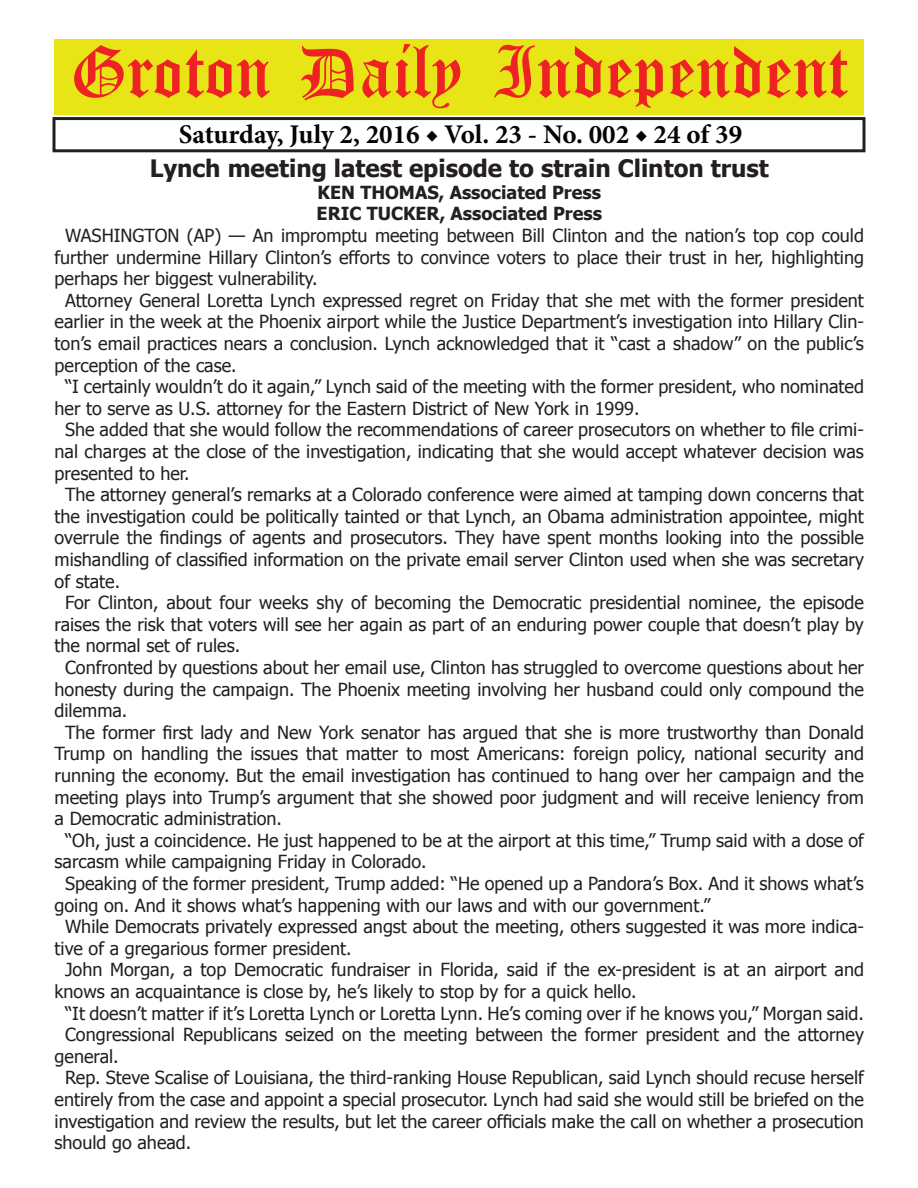
<style>
.page{position:relative;width:918px;height:1188px;background:#fff}
.page>*{position:absolute;margin:0;border:0;box-sizing:border-box;transform-origin:0 0}
.t1{font:54px "Old English Five";color:#ee2123}
.t2{font:700 27px "Minion Pro";color:#040503}
.t3{font:700 24px "Tahoma";color:#231f20}
.t4{font:18px "Tahoma";color:#231f20}
.t5{font:700 18px/21.6px "Tahoma";color:#231f20}
</style>
<div class="page">
<div style="left:52px;top:117px;width:814px;height:35px;border:3px solid #231f20"></div>
<div style="left:54px;top:40px;width:810px;height:75px;background:#e7e515"></div>
<h1 class="t1" style="left:70px;top:47px;width:779px">Groton Daily Independent</h1>
<h2 class="t2" style="left:179px;top:116px;width:565px">Saturday, July 2, 2016 ◆ Vol. 23 - No. 002 ◆ 24 of 39</h2>
<h3 class="t3" style="left:150px;top:152px;width:621px">Lynch meeting latest episode to strain Clinton trust</h3>
<p class="t5" style="left:317px;top:180px;width:287px">KEN THOMAS, Associated Press<br>ERIC TUCKER, Associated Press</p>
<p class="t4" style="left:65px;top:223px;width:800px">WASHINGTON (AP) — An impromptu meeting between Bill Clinton and the nation’s top cop could</p>
<p class="t4" style="left:55px;top:245px;width:811px">further undermine Hillary Clinton’s efforts to convince voters to place their trust in her, highlighting</p>
<p class="t4" style="left:55px;top:267px;width:265px">perhaps her biggest vulnerability.</p>
<p class="t4" style="left:65px;top:288px;width:800px">Attorney General Loretta Lynch expressed regret on Friday that she met with the former president</p>
<p class="t4" style="left:55px;top:310px;width:811px">earlier in the week at the Phoenix airport while the Justice Department’s investigation into Hillary Clin-</p>
<p class="t4" style="left:55px;top:331px;width:811px">ton’s email practices nears a conclusion. Lynch acknowledged that it “cast a shadow” on the public’s</p>
<p class="t4" style="left:55px;top:353px;width:184px">perception of the case.</p>
<p class="t4" style="left:65px;top:375px;width:800px">“I certainly wouldn’t do it again,” Lynch said of the meeting with the former president, who nominated</p>
<p class="t4" style="left:55px;top:396px;width:586px">her to serve as U.S. attorney for the Eastern District of New York in 1999.</p>
<p class="t4" style="left:65px;top:418px;width:800px">She added that she would follow the recommendations of career prosecutors on whether to file crimi-</p>
<p class="t4" style="left:55px;top:439px;width:811px">nal charges at the close of the investigation, indicating that she would accept whatever decision was</p>
<p class="t4" style="left:55px;top:461px;width:136px">presented to her.</p>
<p class="t4" style="left:65px;top:483px;width:800px">The attorney general’s remarks at a Colorado conference were aimed at tamping down concerns that</p>
<p class="t4" style="left:55px;top:504px;width:811px">the investigation could be politically tainted or that Lynch, an Obama administration appointee, might</p>
<p class="t4" style="left:55px;top:526px;width:811px">overrule the findings of agents and prosecutors. They have spent months looking into the possible</p>
<p class="t4" style="left:55px;top:547px;width:811px">mishandling of classified information on the private email server Clinton used when she was secretary</p>
<p class="t4" style="left:55px;top:569px;width:67px">of state.</p>
<p class="t4" style="left:65px;top:591px;width:800px">For Clinton, about four weeks shy of becoming the Democratic presidential nominee, the episode</p>
<p class="t4" style="left:55px;top:612px;width:811px">raises the risk that voters will see her again as part of an enduring power couple that doesn’t play by</p>
<p class="t4" style="left:55px;top:634px;width:187px">the normal set of rules.</p>
<p class="t4" style="left:65px;top:655px;width:800px">Confronted by questions about her email use, Clinton has struggled to overcome questions about her</p>
<p class="t4" style="left:55px;top:677px;width:811px">honesty during the campaign. The Phoenix meeting involving her husband could only compound the</p>
<p class="t4" style="left:55px;top:699px;width:74px">dilemma.</p>
<p class="t4" style="left:65px;top:720px;width:800px">The former first lady and New York senator has argued that she is more trustworthy than Donald</p>
<p class="t4" style="left:55px;top:742px;width:811px">Trump on handling the issues that matter to most Americans: foreign policy, national security and</p>
<p class="t4" style="left:55px;top:763px;width:811px">running the economy. But the email investigation has continued to hang over her campaign and the</p>
<p class="t4" style="left:55px;top:785px;width:811px">meeting plays into Trump’s argument that she showed poor judgment and will receive leniency from</p>
<p class="t4" style="left:55px;top:807px;width:229px">a Democratic administration.</p>
<p class="t4" style="left:65px;top:828px;width:800px">“Oh, just a coincidence. He just happened to be at the airport at this time,” Trump said with a dose of</p>
<p class="t4" style="left:55px;top:850px;width:373px">sarcasm while campaigning Friday in Colorado.</p>
<p class="t4" style="left:65px;top:871px;width:800px">Speaking of the former president, Trump added: “He opened up a Pandora’s Box. And it shows what’s</p>
<p class="t4" style="left:55px;top:893px;width:657px">going on. And it shows what’s happening with our laws and with our government.”</p>
<p class="t4" style="left:65px;top:915px;width:800px">While Democrats privately expressed angst about the meeting, others suggested it was more indica-</p>
<p class="t4" style="left:55px;top:936px;width:298px">tive of a gregarious former president.</p>
<p class="t4" style="left:65px;top:958px;width:800px">John Morgan, a top Democratic fundraiser in Florida, said if the ex-president is at an airport and</p>
<p class="t4" style="left:55px;top:979px;width:583px">knows an acquaintance is close by, he’s likely to stop by for a quick hello.</p>
<p class="t4" style="left:65px;top:1001px;width:800px">“It doesn’t matter if it’s Loretta Lynch or Loretta Lynn. He’s coming over if he knows you,” Morgan said.</p>
<p class="t4" style="left:65px;top:1023px;width:800px">Congressional Republicans seized on the meeting between the former president and the attorney</p>
<p class="t4" style="left:55px;top:1044px;width:66px">general.</p>
<p class="t4" style="left:65px;top:1066px;width:800px">Rep. Steve Scalise of Louisiana, the third-ranking House Republican, said Lynch should recuse herself</p>
<p class="t4" style="left:55px;top:1087px;width:811px">entirely from the case and appoint a special prosecutor. Lynch had said she would still be briefed on the</p>
<p class="t4" style="left:55px;top:1109px;width:811px">investigation and review the results, but let the career officials make the call on whether a prosecution</p>
<p class="t4" style="left:55px;top:1131px;width:138px">should go ahead.</p>
</div>
